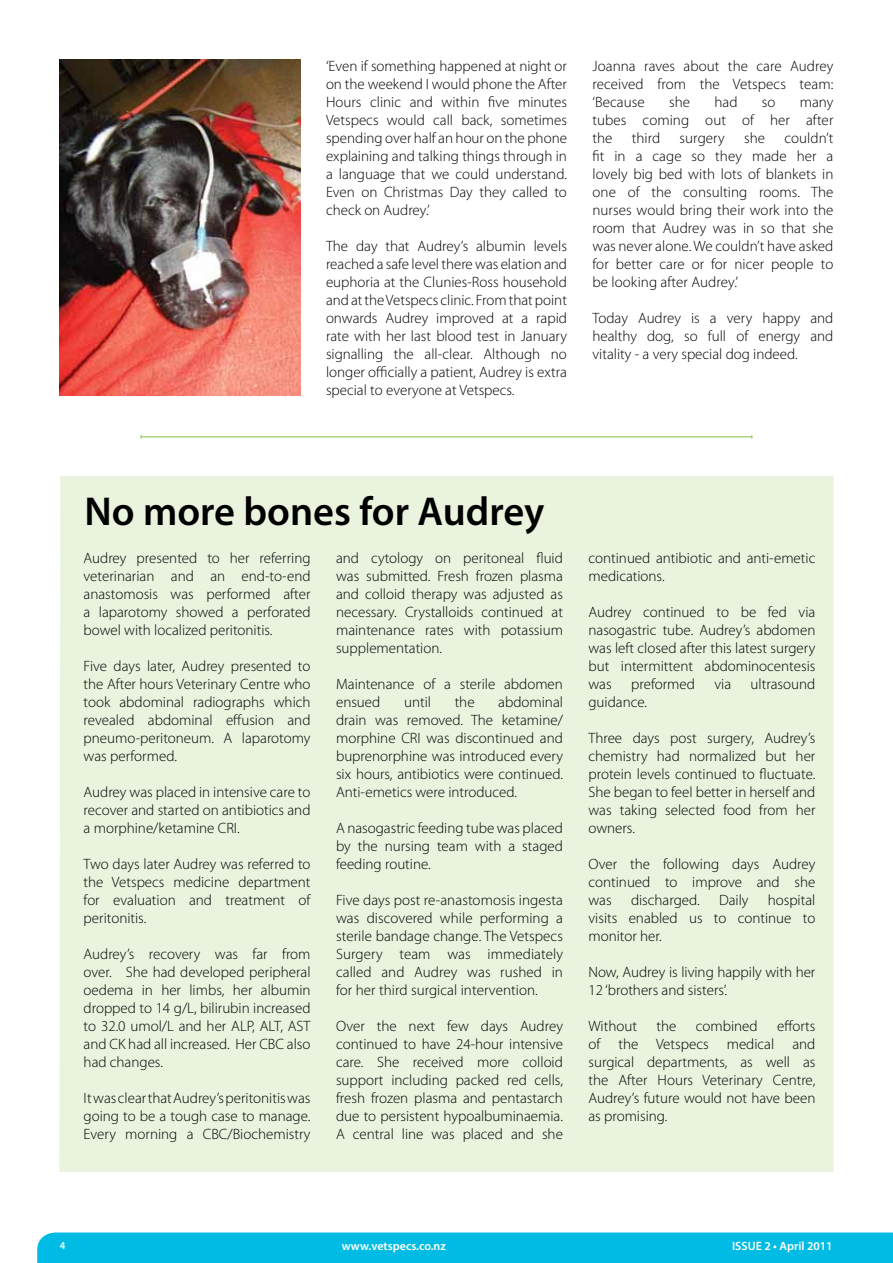
<style>
.page{position:relative;width:893px;height:1263px;background:#fff}
.page>*{position:absolute;margin:0;border:0;box-sizing:border-box;transform-origin:0 0}
.t1{font:600 40.5px "Myriad Pro";color:#000}
.t2{font:300 15px/18px "Myriad Pro";color:#000;text-align:justify}
.t3{font:600 12px "Myriad Pro";color:#fff}
.t4{font:600 10.5px "Myriad Pro";color:#fff}
</style>
<div class="page">
<div style="left:60px;top:476px;width:774px;height:696px;background:#e9f3de"></div>
<div style="left:37px;top:1232px;width:856px;height:31px;background:#00bce4"></div>
<img style="left:60px;top:60px;width:241px;height:335px">
<hr style="left:141px;top:436px;width:611px;height:1px;background:#7dc242">
<p class="t2" style="left:326px;top:57px;width:242px">‘Even if something happened at night or on the weekend I would phone the After Hours clinic and within five minutes Vetspecs would call back, sometimes spending over half an hour on the phone explaining and talking things through in a language that we could understand.<br>Even on Christmas Day they called to check on Audrey.’</p>
<p class="t2" style="left:326px;top:237px;width:242px">The day that Audrey’s albumin levels reached a safe level there was elation and euphoria at the Clunies-Ross household and at the Vetspecs clinic. From that point onwards Audrey improved at a rapid rate with her last blood test in January signalling the all-clear. Although no longer officially a patient, Audrey is extra special to everyone at Vetspecs.</p>
<p class="t2" style="left:592px;top:57px;width:242px">Joanna raves about the care Audrey received from the Vetspecs team: ‘Because</p>
<p class="t2" style="left:669px;top:93px;width:23px">she</p>
<p class="t2" style="left:714px;top:93px;width:25px">had</p>
<p class="t2" style="left:762px;top:93px;width:15px">so</p>
<p class="t2" style="left:592px;top:93px;width:242px;text-indent:207px">many tubes coming out of her after the</p>
<p class="t2" style="left:592px;top:129px;width:242px;text-indent:192px">couldn’t fit in a cage so they made her a lovely big bed with lots of blankets in one of the consulting rooms. The nurses would bring their work into the room that Audrey was in so that she was never alone. We couldn’t have asked for better care or for nicer people to be looking after Audrey.’</p>
<p class="t2" style="left:592px;top:309px;width:242px">Today Audrey is a very happy and healthy dog, so full of energy and vitality - a very special dog indeed.</p>
<p class="t2" style="left:632px;top:129px;width:30px">third</p>
<p class="t2" style="left:680px;top:129px;width:47px">surgery</p>
<p class="t2" style="left:744px;top:129px;width:23px">she</p>
<h1 class="t1" style="left:84px;top:485px;width:461px">No more bones for Audrey</h1>
<p class="t2" style="left:84px;top:550px;width:228px">Audrey presented to her referring veterinarian and an end-to-end anastomosis was performed after a laparotomy showed a perforated bowel with localized peritonitis.</p>
<p class="t2" style="left:84px;top:658px;width:228px">Five days later, Audrey presented to the After hours Veterinary Centre who took abdominal radiographs which revealed abdominal effusion and pneumo-peritoneum. A laparotomy was performed.</p>
<p class="t2" style="left:84px;top:784px;width:228px">Audrey was placed in intensive care to recover and started on antibiotics and a morphine/ketamine CRI.</p>
<p class="t2" style="left:84px;top:856px;width:228px">Two days later Audrey was referred to the Vetspecs medicine department for evaluation and treatment of peritonitis.</p>
<p class="t2" style="left:84px;top:946px;width:228px">Audrey’s recovery was far from over. She had developed peripheral oedema in her limbs, her albumin dropped to 14 g/L, bilirubin increased to 32.0 umol/L and her ALP, ALT, AST and CK had all increased. Her CBC also had changes.</p>
<p class="t2" style="left:84px;top:1090px;width:228px">It was clear that Audrey’s peritonitis was going to be a tough case to manage.<br>Every morning a CBC/Biochemistry</p>
<p class="t2" style="left:336px;top:550px;width:228px">and cytology on peritoneal fluid was submitted. Fresh frozen plasma and colloid therapy was adjusted as necessary. Crystalloids continued at maintenance rates with potassium supplementation.</p>
<p class="t2" style="left:336px;top:676px;width:228px">Maintenance of a sterile abdomen ensued</p>
<p class="t2" style="left:336px;top:694px;width:228px;text-indent:162px">abdominal drain was removed. The ketamine/ morphine CRI was discontinued and buprenorphine was introduced every six hours, antibiotics were continued.<br>Anti-emetics were introduced.</p>
<p class="t2" style="left:336px;top:820px;width:228px">A nasogastric feeding tube was placed by the nursing team with a staged feeding routine.</p>
<p class="t2" style="left:336px;top:892px;width:228px">Five days post re-anastomosis ingesta was discovered while performing a sterile bandage change. The Vetspecs Surgery team was immediately called and Audrey was rushed in for her third surgical intervention.</p>
<p class="t2" style="left:336px;top:1018px;width:228px">Over the next few days Audrey continued to have 24-hour intensive care. She received more colloid support including packed red cells, fresh frozen plasma and pentastarch due to persistent hypoalbuminaemia.<br>A central line was placed and she</p>
<p class="t2" style="left:404px;top:694px;width:28px">until</p>
<p class="t2" style="left:455px;top:694px;width:21px">the</p>
<p class="t2" style="left:588px;top:550px;width:228px">continued antibiotic and anti-emetic medications.</p>
<p class="t2" style="left:588px;top:604px;width:228px">Audrey continued to be fed via nasogastric tube. Audrey’s abdomen was left closed after this latest surgery but intermittent abdominocentesis was</p>
<p class="t2" style="left:631px;top:676px;width:65px">preformed</p>
<p class="t2" style="left:714px;top:676px;width:18px">via</p>
<p class="t2" style="left:751px;top:676px;width:66px">ultrasound</p>
<p class="t2" style="left:588px;top:694px;width:60px">guidance.</p>
<p class="t2" style="left:588px;top:730px;width:228px">Three days post surgery, Audrey’s chemistry had normalized but her protein levels continued to fluctuate.<br>She began to feel better in herself and was taking selected food from her owners.</p>
<p class="t2" style="left:588px;top:856px;width:228px">Over the following days Audrey continued to improve and she was</p>
<p class="t2" style="left:588px;top:892px;width:228px;text-indent:179px">hospital visits enabled us to continue to monitor her.</p>
<p class="t2" style="left:588px;top:964px;width:228px">Now, Audrey is living happily with her<br>12 ‘brothers and sisters’.</p>
<p class="t2" style="left:588px;top:1018px;width:50px">Without</p>
<p class="t2" style="left:656px;top:1018px;width:21px">the</p>
<p class="t2" style="left:696px;top:1018px;width:63px">combined</p>
<p class="t2" style="left:631px;top:892px;width:70px">discharged.</p>
<p class="t2" style="left:719px;top:892px;width:31px">Daily</p>
<p class="t2" style="left:588px;top:1018px;width:228px;text-indent:189px">efforts of the Vetspecs medical and surgical departments, as well as the After Hours Veterinary Centre, Audrey’s future would not have been as promising.</p>
<p class="t4" style="left:60px;top:1239px;width:7px">4</p>
<p class="t3" style="left:342px;top:1238px;width:106px">www.vetspecs.co.nz</p>
<p class="t3" style="left:732px;top:1238px;width:102px">ISSUE 2 • April 2011</p>
</div>
